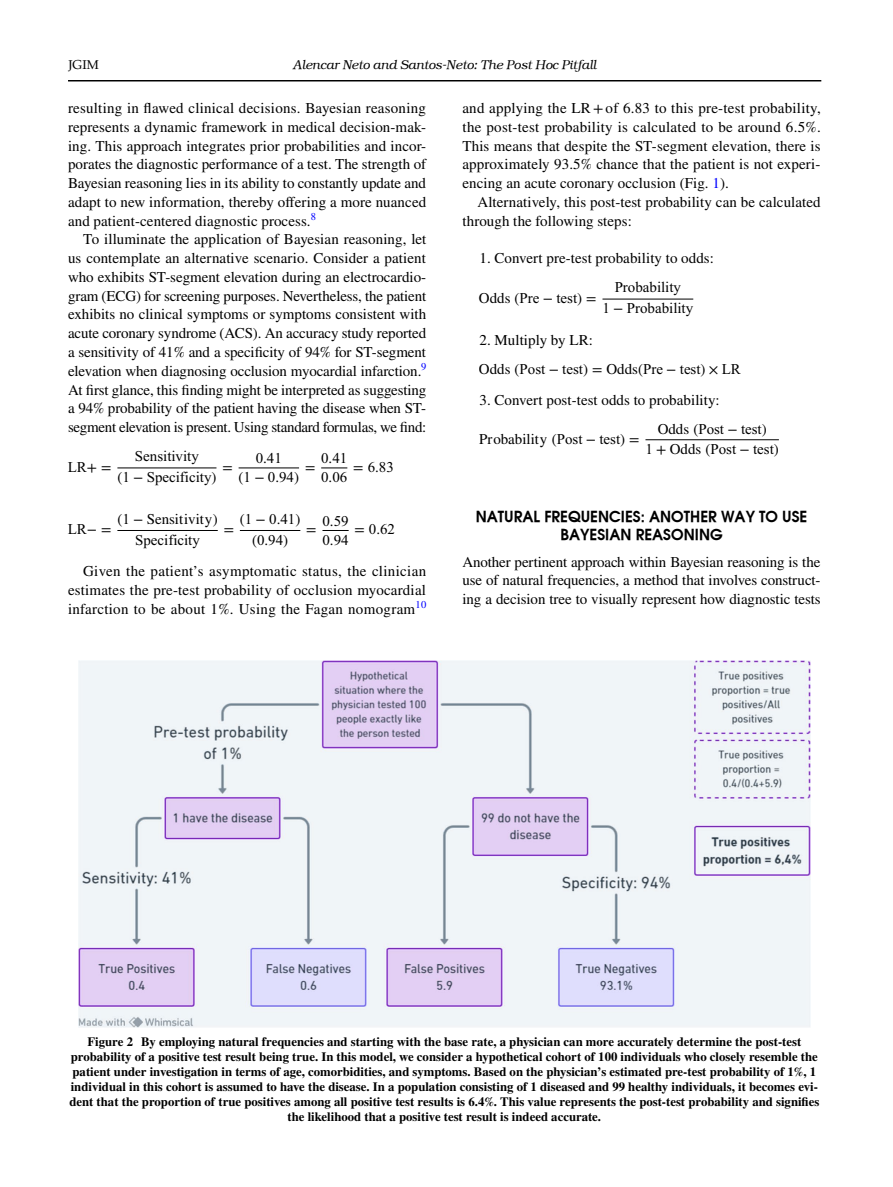
<style>
.page{position:relative;width:893px;height:1187px;background:#fff}
.page>*{position:absolute;margin:0;border:0;box-sizing:border-box;transform-origin:0 0}
.t1{font:15px/18.8px "STIX";letter-spacing:.005em;color:#000;text-align:justify}
.t2{font:15px/19.2px "Times Unic Regular 5";color:#000;text-align:center}
.t3{font:15px/18px "Avant Garde Unic Demi";color:#000;text-align:center}
.t4{font:15px/20.4px "Times Unic Regular 7";color:#000;text-align:center}
.t5{font:15px "Times Unic Regular 9";color:#000}
.t6{font:15px/20.2px "Times Unic Regular 6";color:#000;text-align:center}
.t7{font:15px/20.9px "Times Unic Regular 8";color:#000;text-align:center}
.t8{font:15px "STIX Math Regular 11";color:#000}
.t9{font:15px "STIX Math Regular 8";color:#000}
.t10{font:15px "STIX Math Regular 9";color:#000}
.t11{font:15px "STIX Math Regular 7";color:#000}
.t12{font:700 12.75px/15px "STIX";color:#000;text-align:center}
.t13{font:italic 300 12.75px "Bookman Unic";color:#000}
.t14{font:12.75px "Palatino Unic 2";color:#000}
.s1{color:#00f}
.s2{font-family:"Times Unic Regular 8"}
.s3{font-family:"STIX Math Regular 9"}
.s4{font-family:"STIX Math Regular 10"}
.s5{font-family:"Times Unic Regular 6"}
.s6{font-family:"STIX Math Regular 11"}
.s7{font-family:"STIX Math Regular 7"}
.s8{font-family:"Times Unic Regular 7"}
.s9{font-family:"STIX Math Regular 8"}
</style>
<div class="page">
<hr style="left:68px;top:80px;width:753px;height:1px;background:#000">
<hr style="left:117px;top:467px;width:99px;height:1px;background:#000">
<hr style="left:239px;top:467px;width:60px;height:1px;background:#000">
<svg style="left:321px;top:467px;width:26px;height:1px"></svg>
<hr style="left:117px;top:530px;width:101px;height:1px;background:#000">
<hr style="left:240px;top:530px;width:60px;height:1px;background:#000">
<svg style="left:322px;top:530px;width:27px;height:1px"></svg>
<hr style="left:602px;top:298px;width:91px;height:1px;background:#000">
<hr style="left:645px;top:439px;width:134px;height:1px;background:#000">
<img style="left:79px;top:660px;width:731px;height:366px">
<p class="t14" style="left:68px;top:55px;width:32px">JGIM</p>
<p class="t13" style="left:293px;top:55px;width:305px">Alencar Neto and Santos-Neto: The Post Hoc Pitfall</p>
<p class="t1" style="left:68px;top:100px;width:360px">resulting in flawed clinical decisions. Bayesian reasoning represents a dynamic framework in medical decision-mak&shy;ing. This approach integrates prior probabilities and incor&shy;porates the diagnostic performance of a test. The strength of Bayesian reasoning lies in its ability to constantly update and adapt to new information, thereby offering a more nuanced and patient-centered diagnostic process.<sup>8</sup></p>
<p class="t1" style="left:68px;top:231px;width:360px;text-indent:15px">To illuminate the application of Bayesian reasoning, let us contemplate an alternative scenario. Consider a patient who exhibits ST-segment elevation during an electrocardio&shy;gram (ECG) for screening purposes. Nevertheless, the patient exhibits no clinical symptoms or symptoms consistent with acute coronary syndrome (ACS). An accuracy study reported a sensitivity of 41% and a specificity of 94% for ST-segment elevation when diagnosing occlusion myocardial infarction.<sup>9<br></sup>At first glance, this finding might be interpreted as suggesting a 94% probability of the patient having the disease when ST&shy;segment elevation is present. Using standard formulas, we find:</p>
<p class="t1" style="left:462px;top:100px;width:360px">and applying the LR+of 6.83 to this pre-test probability, the post-test probability is calculated to be around 6.5%.<br>This means that despite the ST-segment elevation, there is approximately 93.5% chance that the patient is not experi&shy;encing an acute coronary occlusion (Fig. <span class="s1">1</span>).</p>
<p class="t1" style="left:462px;top:193px;width:360px;text-indent:15px">Alternatively, this post-test probability can be calculated through the following steps:</p>
<p class="t1" style="left:479px;top:250px;width:236px">1. Convert pre-test probability to odds:</p>
<p class="t10" style="left:479px;top:292px;width:119px">Odds (<span class="s2">Pre</span> − <span class="s2">test</span>) =</p>
<p class="t7" style="left:602px;top:278px;width:92px">Probability<br>1 <span class="s3">−</span> Probability</p>
<p class="t1" style="left:479px;top:331px;width:115px">2. Multiply by LR:</p>
<p class="t5" style="left:479px;top:363px;width:263px"><span class="s4">Odds (</span>Post <span class="s4">−</span> test<span class="s4">) = Odds(</span>Pre <span class="s4">−</span> test<span class="s4">) ×</span> LR</p>
<p class="t1" style="left:479px;top:391px;width:242px">3. Convert post-test odds to probability:</p>
<p class="t8" style="left:479px;top:433px;width:162px">Probability (<span class="s5">Post</span> − <span class="s5">test</span>) =</p>
<p class="t6" style="left:645px;top:420px;width:135px"><span class="s6">Odds (</span>Post <span class="s6">−</span> test<span class="s6">)<br></span>1 <span class="s6">+ Odds (</span>Post <span class="s6">−</span> test<span class="s6">)</span></p>
<p class="t2" style="left:68px;top:458px;width:45px">LR<span class="s7">+ =</span></p>
<p class="t2" style="left:117px;top:447px;width:101px;line-height:20.9px">Sensitivity<br><span class="s7">(</span>1 <span class="s7">−</span> Specificity<span class="s7">)</span></p>
<p class="t2" style="left:239px;top:450px;width:62px">0.41<br><span class="s7">(</span>1 <span class="s7">−</span> 0.94<span class="s7">)</span></p>
<p class="t2" style="left:321px;top:450px;width:28px;text-align:left">0.41<br>0.06</p>
<p class="t2" style="left:353px;top:458px;width:42px"><span class="s7">=</span> 6.83</p>
<p class="t11" style="left:222px;top:461px;width:12px">=</p>
<p class="t11" style="left:305px;top:461px;width:12px">=</p>
<p class="t9" style="left:117px;top:513px;width:102px">(<span class="s8">1</span> − Sensitivity)</p>
<p class="t4" style="left:135px;top:531px;width:66px">Specificity</p>
<p class="t4" style="left:240px;top:510px;width:62px"><span class="s9">(</span>1 <span class="s9">−</span> 0.41<span class="s9">) (</span>0.94<span class="s9">)</span></p>
<p class="t4" style="left:322px;top:512px;width:28px;line-height:19.2px;text-align:left">0.59<br>0.94</p>
<p class="t4" style="left:355px;top:520px;width:42px"><span class="s9">=</span> 0.62</p>
<p class="t4" style="left:68px;top:520px;width:45px">LR<span class="s9">− =</span></p>
<p class="t9" style="left:306px;top:524px;width:12px">=</p>
<p class="t9" style="left:224px;top:524px;width:12px">=</p>
<p class="t1" style="left:68px;top:562px;width:360px;text-indent:15px">Given the patient’s asymptomatic status, the clinician estimates the pre-test probability of occlusion myocardial infarction to be about 1%. Using the Fagan nomogram<sup>10</sup></p>
<p class="t3" style="left:476px;top:507px;width:333px">NATURAL FREQUENCIES: ANOTHER WAY TO USE<br>BAYESIAN REASONING</p>
<p class="t1" style="left:462px;top:553px;width:360px">Another pertinent approach within Bayesian reasoning is the use of natural frequencies, a method that involves construct&shy;ing a decision tree to visually represent how diagnostic tests</p>
<p class="t12" style="left:69px;top:1033px;width:751px">Figure 2 By employing natural frequencies and starting with the base rate, a physician can more accurately determine the post-test probability of a positive test result being true. In this model, we consider a hypothetical cohort of 100 individuals who closely resemble the patient under investigation in terms of age, comorbidities, and symptoms. Based on the physician’s estimated pre-test probability of 1%, 1 individual in this cohort is assumed to have the disease. In a population consisting of 1 diseased and 99 healthy individuals, it becomes evi&shy;dent that the proportion of true positives among all positive test results is 6.4%. This value represents the post-test probability and signifies the likelihood that a positive test result is indeed accurate.</p>
</div>
